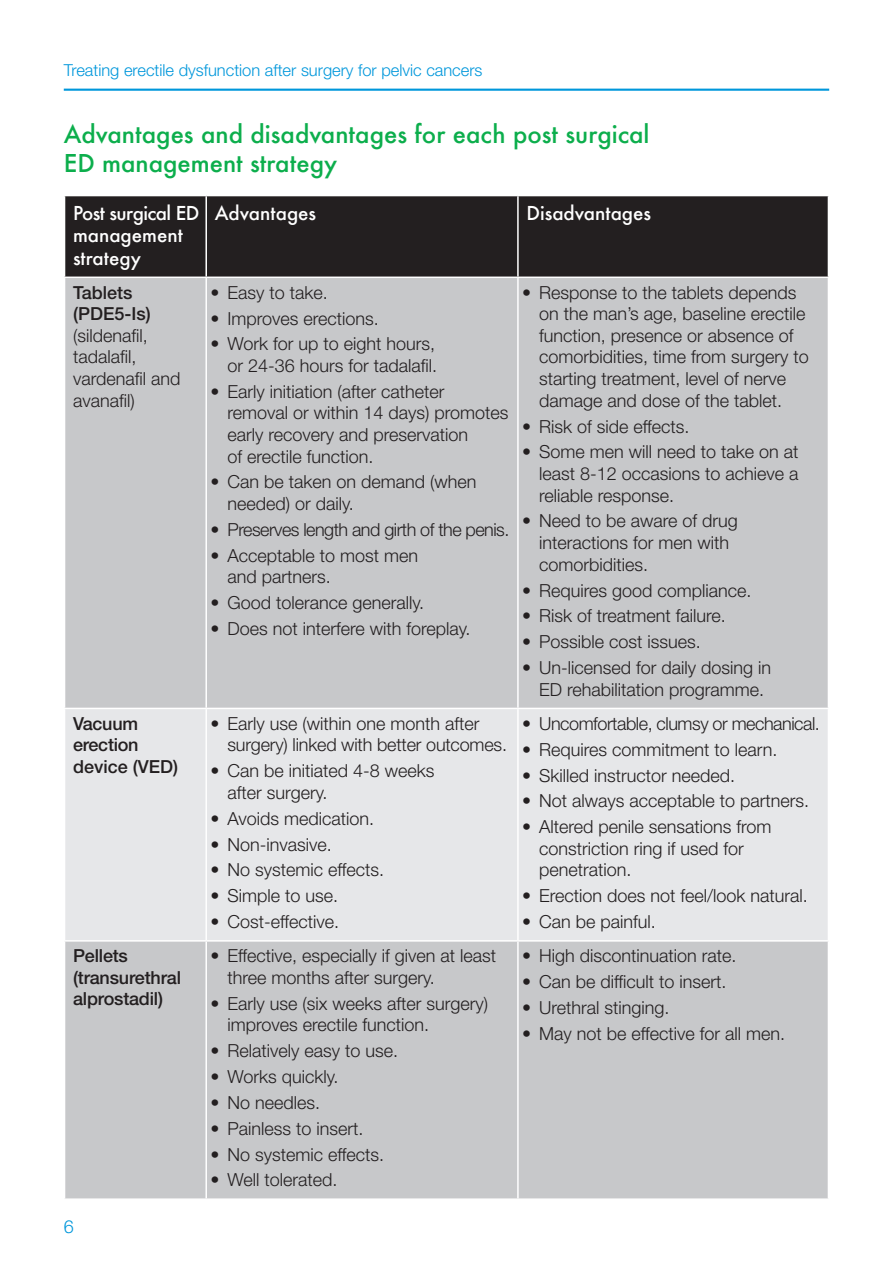
<style>
.page{position:relative;width:893px;height:1263px;background:#fff}
.page>*{position:absolute;margin:0;border:0;box-sizing:border-box;transform-origin:0 0}
.t1{font:500 24px/28.8px "Futura";color:#0cae4c}
.t2{font:500 18.75px/22.5px "Futura";color:#fff}
.t3{font:300 18px/21.6px "Helvetica Neue LT Std";color:#231f20}
.t4{font:500 18px/21.6px "Helvetica Neue LT Std";letter-spacing:-.01em;color:#231f20}
.t5{font:300 18px "Helvetica Neue LT Std";letter-spacing:-.03em;color:#231f20}
.t6{font:300 18px "Helvetica Neue LT Std";letter-spacing:-.025em;color:#231f20}
.t7{font:300 18px "Helvetica Neue LT Std";color:#0097db}
.t8{font:300 16.5px "Helvetica Neue LT Std";color:#0097db}
.s1{font-weight:500}
</style>
<div class="page">
<hr style="left:64px;top:89px;width:765px;height:2px;background:#0097db">
<div style="left:65px;top:196px;width:763px;height:81px;background:#231f20"></div>
<div style="left:65px;top:278px;width:763px;height:920px;background:#c7c8ca"></div>
<div style="left:65px;top:709px;width:763px;height:231px;background:#e6e7e9"></div>
<hr style="left:205px;top:196px;width:2px;height:81px;background:#fff">
<hr style="left:517px;top:196px;width:2px;height:81px;background:#fff">
<hr style="left:205px;top:278px;width:2px;height:430px;background:#fff">
<hr style="left:517px;top:278px;width:2px;height:430px;background:#fff">
<hr style="left:64px;top:708px;width:142px;height:1px;background:#fff">
<hr style="left:206px;top:708px;width:312px;height:1px;background:#fff">
<hr style="left:205px;top:709px;width:2px;height:231px;background:#fff">
<hr style="left:518px;top:708px;width:311px;height:1px;background:#fff">
<hr style="left:517px;top:709px;width:2px;height:231px;background:#fff">
<hr style="left:64px;top:940px;width:142px;height:2px;background:#fff">
<hr style="left:206px;top:940px;width:312px;height:2px;background:#fff">
<hr style="left:205px;top:942px;width:2px;height:256px;background:#fff">
<hr style="left:518px;top:940px;width:311px;height:2px;background:#fff">
<hr style="left:517px;top:942px;width:2px;height:256px;background:#fff">
<p class="t8" style="left:64px;top:60px;width:420px">Treating erectile dysfunction after surgery for pelvic cancers</p>
<p class="t1" style="left:64px;top:119px;width:587px">Advantages and disadvantages for each post surgical<br>ED management strategy</p>
<p class="t2" style="left:73px;top:201px;width:128px">Post surgical ED management strategy</p>
<p class="t2" style="left:215px;top:201px;width:103px">Advantages</p>
<p class="t2" style="left:526px;top:201px;width:126px">Disadvantages</p>
<p class="t3" style="left:73px;top:281px;width:109px"><span class="s1">Tablets (PDE5-Is) </span>(sildenafil, tadalafil, vardenafil and avanafil)</p>
<p class="t3" style="left:210px;top:281px;width:119px">• Easy to take.</p>
<p class="t3" style="left:539px;top:281px;width:271px;text-indent:-17px">• Response to the tablets depends on the man’s age, baseline erectile function, presence or absence of comorbidities, time from surgery to starting treatment, level of nerve damage and dose of the tablet.</p>
<p class="t3" style="left:522px;top:415px;width:169px">• Risk of side effects.</p>
<p class="t3" style="left:539px;top:441px;width:261px;text-align:justify;text-indent:-17px">• Some men will need to take on at least 8-12 occasions to achieve a reliable response.</p>
<p class="t3" style="left:539px;top:510px;width:200px;text-indent:-17px">• Need to be aware of drug interactions for men with comorbidities.</p>
<p class="t3" style="left:522px;top:579px;width:231px">• Requires good compliance.</p>
<p class="t3" style="left:522px;top:605px;width:205px">• Risk of treatment failure.</p>
<p class="t3" style="left:522px;top:631px;width:180px">• Possible cost issues.</p>
<p class="t3" style="left:522px;top:656px;width:251px;text-align:center">• Un-licensed for daily dosing in<br>ED rehabilitation programme.</p>
<p class="t3" style="left:210px;top:307px;width:170px">• Improves erections.</p>
<p class="t3" style="left:210px;top:333px;width:228px;text-align:right">• Work for up to eight hours, or 24-36 hours for tadalafil.</p>
<p class="t3" style="left:227px;top:380px;width:283px;text-indent:-17px">• Early initiation (after catheter removal or within 14 days) promotes early recovery and preservation<br>of erectile function.</p>
<p class="t3" style="left:227px;top:471px;width:251px;text-indent:-17px">• Can be taken on demand (when needed) or daily.</p>
<p class="t5" style="left:210px;top:518px;width:300px">• Preserves length and girth of the penis.</p>
<p class="t3" style="left:227px;top:544px;width:192px;text-indent:-17px">• Acceptable to most men and partners.</p>
<p class="t3" style="left:210px;top:592px;width:215px">• Good tolerance generally.</p>
<p class="t3" style="left:210px;top:617px;width:262px">• Does not interfere with foreplay.</p>
<p class="t4" style="left:73px;top:712px;width:107px">Vacuum erection device (VED)</p>
<p class="t3" style="left:227px;top:712px;width:281px;text-indent:-17px">• Early use (within one month after surgery) linked with better outcomes.</p>
<p class="t3" style="left:227px;top:760px;width:209px;text-indent:-17px">• Can be initiated 4-8 weeks after surgery.</p>
<p class="t3" style="left:210px;top:807px;width:165px">• Avoids medication.</p>
<p class="t3" style="left:210px;top:833px;width:123px">• Non-invasive.</p>
<p class="t3" style="left:210px;top:859px;width:175px">• No systemic effects.</p>
<p class="t3" style="left:210px;top:885px;width:129px">• Simple to use.</p>
<p class="t3" style="left:210px;top:910px;width:130px">• Cost-effective.</p>
<p class="t4" style="left:73px;top:945px;width:110px">Pellets (transurethral alprostadil)</p>
<p class="t3" style="left:227px;top:945px;width:270px;text-indent:-17px">• Effective, especially if given at least three months after surgery.</p>
<p class="t3" style="left:227px;top:992px;width:262px;text-indent:-17px">• Early use (six weeks after surgery) improves erectile function.</p>
<p class="t3" style="left:210px;top:1039px;width:189px">• Relatively easy to use.</p>
<p class="t3" style="left:210px;top:1065px;width:130px">• Works quickly.</p>
<p class="t3" style="left:210px;top:1091px;width:111px">• No needles.</p>
<p class="t3" style="left:210px;top:1117px;width:155px">• Painless to insert.</p>
<p class="t3" style="left:210px;top:1143px;width:175px">• No systemic effects.</p>
<p class="t3" style="left:210px;top:1169px;width:129px">• Well tolerated.</p>
<p class="t7" style="left:64px;top:1216px;width:12px">6</p>
<p class="t6" style="left:522px;top:712px;width:299px">• Uncomfortable, clumsy or mechanical.</p>
<p class="t3" style="left:522px;top:738px;width:257px">• Requires commitment to learn.</p>
<p class="t3" style="left:522px;top:764px;width:215px">• Skilled instructor needed.</p>
<p class="t3" style="left:522px;top:790px;width:289px">• Not always acceptable to partners.</p>
<p class="t3" style="left:539px;top:816px;width:234px;text-indent:-17px">• Altered penile sensations from constriction ring if used for penetration.</p>
<p class="t3" style="left:522px;top:885px;width:287px">• Erection does not feel/look natural.</p>
<p class="t3" style="left:522px;top:910px;width:135px">• Can be painful.</p>
<p class="t3" style="left:522px;top:945px;width:216px">• High discontinuation rate.</p>
<p class="t3" style="left:522px;top:970px;width:206px">• Can be difficult to insert.</p>
<p class="t3" style="left:522px;top:996px;width:149px">• Urethral stinging.</p>
<p class="t3" style="left:522px;top:1022px;width:265px">• May not be effective for all men.</p>
</div>
